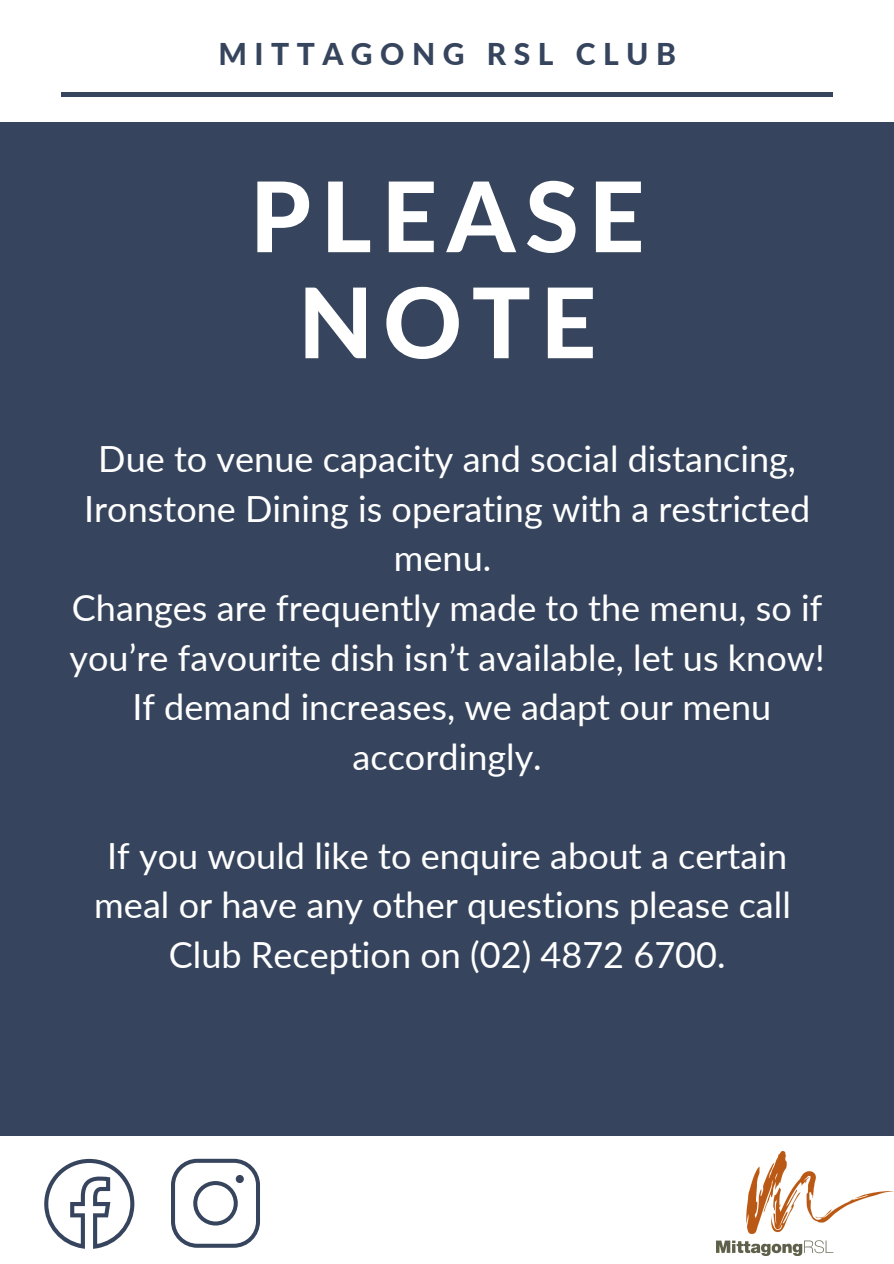
<style>
.page{position:relative;width:894px;height:1264px;background:#fff}
.page>*{position:absolute;margin:0;border:0;box-sizing:border-box;transform-origin:0 0}
.t1{font:800 97.35px/106.1px "Lato";letter-spacing:.1em;color:#fff;text-align:center}
.t2{font:36px/49.5px "Lato";color:#fff;text-align:center}
.t3{font:800 30px "Lato";letter-spacing:.25em;color:#36455d}
</style>
<div class="page">
<hr style="left:61px;top:93px;width:771px;height:3px;background:#36455d">
<div style="left:0;top:123px;width:893px;height:1012px;background:#36455d"></div>
<svg style="left:44px;top:1158px;width:90px;height:90px"></svg>
<svg style="left:171px;top:1158px;width:89px;height:89px"></svg>
<img style="left:716px;top:1151px;width:177px;height:104px">
<p class="t3" style="left:218px;top:36px;width:459px">MITTAGONG RSL CLUB</p>
<h1 class="t1" style="left:250px;top:161px;width:396px">PLEASE<br>NOTE</h1>
<p class="t2" style="left:70px;top:433px;width:756px">Due to venue capacity and social distancing, Ironstone Dining is operating with a restricted menu.<br>Changes are frequently made to the menu, so if you’re favourite dish isn’t available, let us know!<br>If demand increases, we adapt our menu accordingly.</p>
<p class="t2" style="left:94px;top:830px;width:697px">If you would like to enquire about a certain meal or have any other questions please call<br>Club Reception on (02) 4872 6700.</p>
</div>
